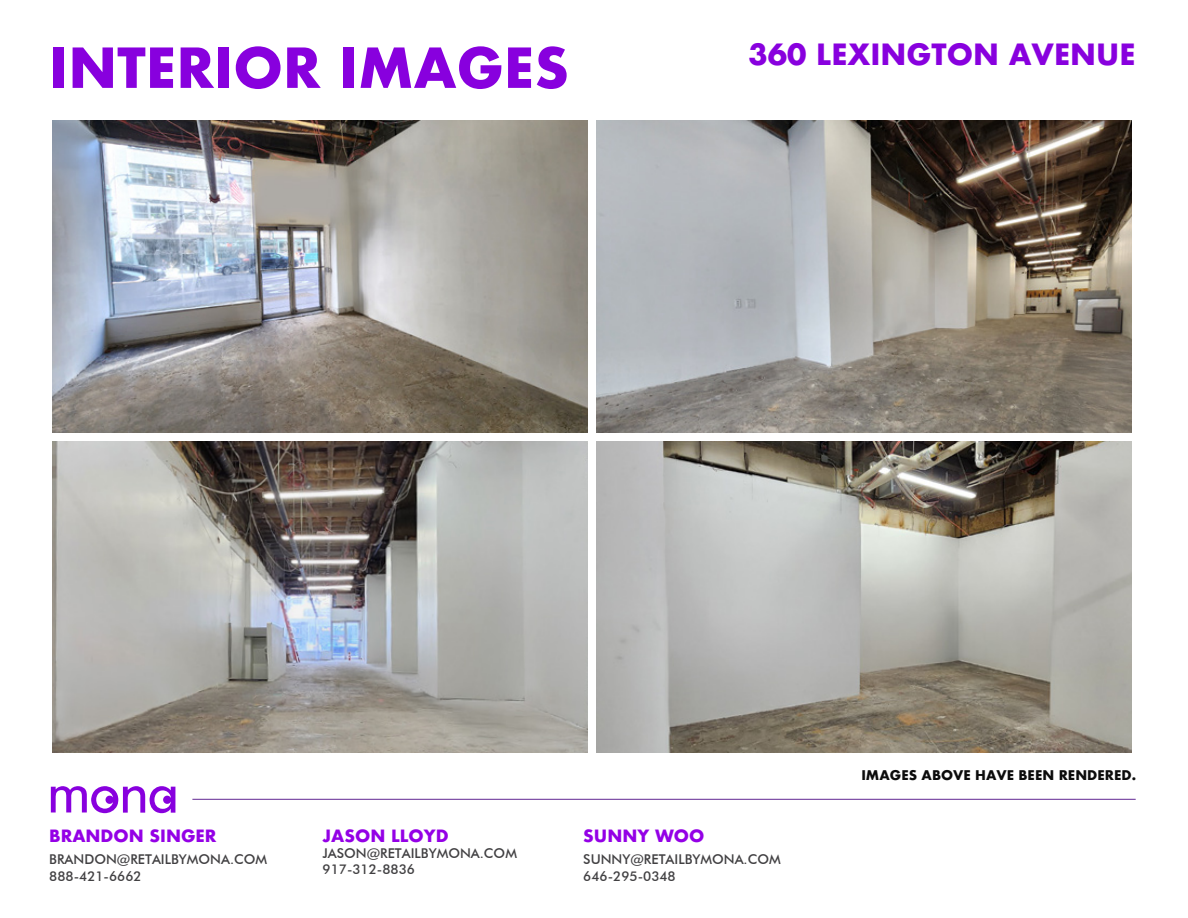
<style>
.page{position:relative;width:1188px;height:918px;background:#fff}
.page>*{position:absolute;margin:0;border:0;box-sizing:border-box;transform-origin:0 0}
.t1{font:700 53.55px "Futura";color:#8800de}
.t2{font:700 28.5px "Futura";color:#8800de}
.t3{font:700 16.5px "Futura";color:#9400e6}
.t4{font:500 13.5px/16.2px "Futura BT";color:#414042}
.t5{font:700 13.05px "Futura";color:#0c0c0c}
</style>
<div class="page">
<svg style="left:51px;top:786px;width:124px;height:27px"></svg>
<hr style="left:192px;top:799px;width:944px;height:1px;background:#723d9e">
<img style="left:596px;top:121px;width:535px;height:311px">
<img style="left:596px;top:441px;width:535px;height:312px">
<img style="left:52px;top:121px;width:535px;height:311px">
<img style="left:52px;top:441px;width:535px;height:312px">
<h1 class="t1" style="left:49px;top:29px;width:521px">INTERIOR IMAGES</h1>
<h2 class="t2" style="left:748px;top:34px;width:389px">360 LEXINGTON AVENUE</h2>
<p class="t3" style="left:49px;top:824px;width:169px">BRANDON SINGER</p>
<p class="t4" style="left:49px;top:851px;width:219px">BRANDON@RETAILBYMONA.COM<br>888-421-6662</p>
<p class="t3" style="left:323px;top:824px;width:128px">JASON LLOYD</p>
<p class="t4" style="left:323px;top:845px;width:196px">JASON@RETAILBYMONA.COM<br>917-312-8836</p>
<p class="t3" style="left:583px;top:824px;width:123px">SUNNY WOO</p>
<p class="t4" style="left:583px;top:851px;width:199px">SUNNY@RETAILBYMONA.COM<br>646-295-0348</p>
<p class="t5" style="left:861px;top:766px;width:276px">IMAGES ABOVE HAVE BEEN RENDERED.</p>
</div>
